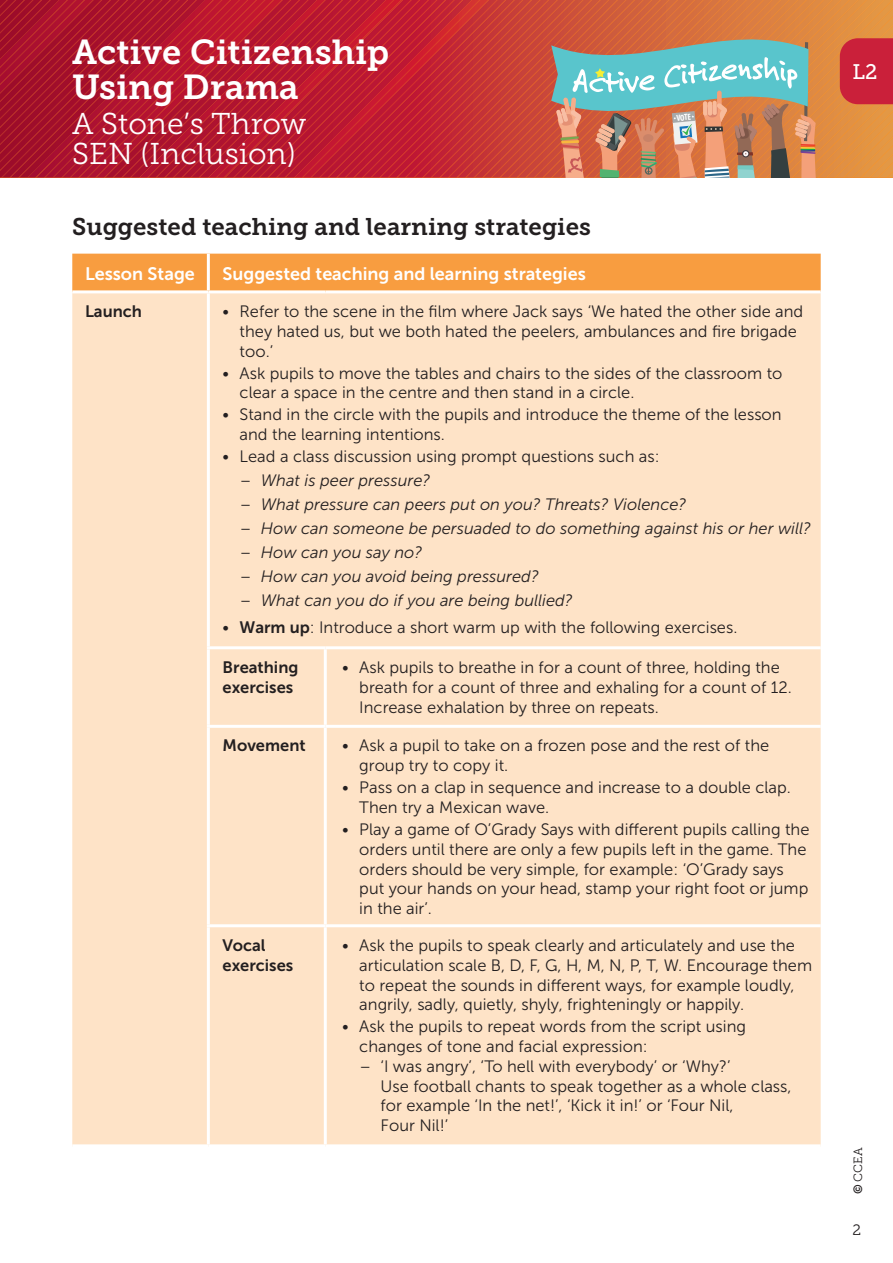
<style>
.page{position:relative;width:893px;height:1263px;background:#fff}
.page>*{position:absolute;margin:0;border:0;box-sizing:border-box;transform-origin:0 0}
.t1{font:34.5px/34.5px "Museo Slab 700";color:#fff}
.t2{font:30px/30px "Museo Slab 300";color:#fff}
.H1{font:24px "Museo Slab 700";color:#231f20}
.Body_Text{font:21px "Museo Slab 500";color:#fff}
.Table_H1{font:18px "Museo Sans 700";color:#fff}
.Table_Bullets{font:16.5px/19.8px "Museo Sans 300";color:#231f20}
.t3{font:italic 16.5px "Museo Sans 300";color:#231f20}
.Table_H2{font:16.5px/19.8px "Museo Sans 700";color:#231f20}
.t4{font:15px "Museo Slab 300";color:#231f20}
.t5{font:12px "Museo Slab 300";color:#231f20}
.t6{font:700 condensed 9px "Myriad Pro";color:#fff}
.s1{font-style:normal}
.s2{font-family:"Museo Sans 700"}
</style>
<div class="page">
<img style="left:1px;top:0;width:9px;height:178px">
<img style="left:10px;top:0;width:8px;height:178px">
<img style="left:18px;top:0;width:10px;height:178px">
<img style="left:28px;top:0;width:7px;height:178px">
<img style="left:35px;top:0;width:9px;height:178px">
<img style="left:44px;top:0;width:9px;height:178px">
<img style="left:53px;top:0;width:8px;height:178px">
<img style="left:61px;top:0;width:9px;height:178px">
<img style="left:70px;top:0;width:8px;height:178px">
<img style="left:78px;top:0;width:9px;height:178px">
<img style="left:87px;top:0;width:9px;height:178px">
<img style="left:96px;top:0;width:8px;height:178px">
<img style="left:104px;top:0;width:9px;height:178px">
<img style="left:113px;top:0;width:8px;height:178px">
<img style="left:121px;top:0;width:9px;height:178px">
<img style="left:130px;top:0;width:9px;height:178px">
<img style="left:139px;top:0;width:8px;height:178px">
<img style="left:147px;top:0;width:9px;height:178px">
<img style="left:156px;top:0;width:8px;height:178px">
<img style="left:164px;top:0;width:9px;height:178px">
<img style="left:173px;top:0;width:17px;height:178px">
<img style="left:190px;top:0;width:9px;height:178px">
<img style="left:199px;top:0;width:9px;height:178px">
<img style="left:208px;top:0;width:8px;height:178px">
<img style="left:216px;top:0;width:9px;height:178px">
<img style="left:225px;top:0;width:8px;height:178px">
<img style="left:233px;top:0;width:9px;height:178px">
<img style="left:242px;top:0;width:8px;height:178px">
<img style="left:250px;top:0;width:9px;height:178px">
<img style="left:259px;top:0;width:8px;height:178px">
<img style="left:267px;top:0;width:9px;height:178px">
<img style="left:276px;top:0;width:9px;height:178px">
<img style="left:285px;top:0;width:9px;height:178px">
<img style="left:294px;top:0;width:8px;height:178px">
<img style="left:302px;top:0;width:8px;height:178px">
<img style="left:310px;top:0;width:9px;height:178px">
<img style="left:319px;top:0;width:9px;height:178px">
<img style="left:328px;top:0;width:8px;height:178px">
<img style="left:336px;top:0;width:9px;height:178px">
<img style="left:345px;top:0;width:8px;height:178px">
<img style="left:353px;top:0;width:9px;height:178px">
<img style="left:362px;top:0;width:9px;height:178px">
<img style="left:371px;top:0;width:8px;height:178px">
<img style="left:379px;top:0;width:9px;height:178px">
<img style="left:388px;top:0;width:8px;height:178px">
<img style="left:396px;top:0;width:9px;height:178px">
<img style="left:405px;top:0;width:8px;height:178px">
<img style="left:413px;top:0;width:9px;height:178px">
<img style="left:422px;top:0;width:9px;height:178px">
<img style="left:431px;top:0;width:8px;height:178px">
<img style="left:439px;top:0;width:9px;height:178px">
<img style="left:448px;top:0;width:17px;height:178px">
<img style="left:465px;top:0;width:9px;height:178px">
<img style="left:474px;top:0;width:8px;height:178px">
<img style="left:482px;top:0;width:9px;height:178px">
<img style="left:491px;top:0;width:9px;height:178px">
<img style="left:500px;top:0;width:8px;height:178px">
<img style="left:508px;top:0;width:9px;height:178px">
<img style="left:517px;top:0;width:8px;height:178px">
<img style="left:525px;top:0;width:9px;height:178px">
<img style="left:534px;top:0;width:8px;height:178px">
<img style="left:542px;top:0;width:9px;height:178px">
<img style="left:714px;top:0;width:179px;height:35px">
<img style="left:723px;top:8px;width:170px;height:27px">
<img style="left:732px;top:16px;width:161px;height:19px">
<img style="left:740px;top:25px;width:153px;height:10px">
<img style="left:749px;top:33px;width:144px;height:9px">
<img style="left:816px;top:76px;width:24px;height:9px">
<img style="left:816px;top:85px;width:24px;height:9px">
<img style="left:816px;top:94px;width:24px;height:84px">
<img style="left:817px;top:102px;width:76px;height:76px">
<img style="left:826px;top:111px;width:67px;height:67px">
<img style="left:835px;top:119px;width:58px;height:59px">
<img style="left:843px;top:128px;width:50px;height:50px">
<img style="left:852px;top:137px;width:41px;height:41px">
<img style="left:860px;top:145px;width:33px;height:33px">
<img style="left:869px;top:154px;width:24px;height:24px">
<img style="left:878px;top:162px;width:15px;height:16px">
<svg style="left:886px;top:171px;width:7px;height:7px"></svg>
<svg style="left:551px;top:35px;width:265px;height:143px;background:#a89a84"></svg>
<div style="left:840px;top:38px;width:53px;height:66px;background:#ca203a"></div>
<div style="left:72px;top:254px;width:749px;height:36px;background:#f89d40"></div>
<div style="left:72px;top:293px;width:749px;height:851px;background:#fee3c7"></div>
<hr style="left:207px;top:254px;width:3px;height:36px;background:#fff">
<hr style="left:207px;top:293px;width:3px;height:353px;background:#fff">
<hr style="left:207px;top:646px;width:118px;height:3px;background:#fff">
<hr style="left:207px;top:649px;width:3px;height:76px;background:#fff">
<hr style="left:325px;top:646px;width:496px;height:3px;background:#fff">
<hr style="left:324px;top:649px;width:3px;height:76px;background:#fff">
<hr style="left:207px;top:725px;width:118px;height:3px;background:#fff">
<hr style="left:207px;top:728px;width:3px;height:196px;background:#fff">
<hr style="left:325px;top:725px;width:496px;height:3px;background:#fff">
<hr style="left:324px;top:728px;width:3px;height:196px;background:#fff">
<hr style="left:207px;top:924px;width:118px;height:3px;background:#fff">
<hr style="left:207px;top:927px;width:3px;height:217px;background:#fff">
<hr style="left:325px;top:924px;width:496px;height:3px;background:#fff">
<hr style="left:324px;top:927px;width:3px;height:217px;background:#fff">
<h1 class="t1" style="left:72px;top:35px;width:319px">Active Citizenship<br>Using Drama</h1>
<h2 class="t2" style="left:72px;top:109px;width:236px">A Stone’s Throw<br>SEN (Inclusion)</h2>
<p class="t6" style="left:676px;top:113px;width:16px;rotate:-6deg">VOTE</p>
<p class="H1" style="left:72px;top:213px;width:520px">Suggested teaching and learning strategies</p>
<p class="Table_H1" style="left:85px;top:263px;width:111px">Lesson Stage</p>
<p class="Table_H1" style="left:223px;top:263px;width:365px">Suggested teaching and learning strategies</p>
<p class="Table_H2" style="left:85px;top:301px;width:58px">Launch</p>
<p class="Table_Bullets" style="left:240px;top:302px;width:565px;text-indent:-17px">• Refer to the scene in the film where Jack says ‘We hated the other side and they hated us, but we both hated the peelers, ambulances and fire brigade too.’</p>
<p class="Table_Bullets" style="left:240px;top:363px;width:544px;text-indent:-17px">• Ask pupils to move the tables and chairs to the sides of the classroom to clear a space in the centre and then stand in a circle.</p>
<p class="Table_Bullets" style="left:240px;top:405px;width:544px;text-indent:-17px">• Stand in the circle with the pupils and introduce the theme of the lesson and the learning intentions.</p>
<p class="Table_Bullets" style="left:223px;top:447px;width:438px">• Lead a class discussion using prompt questions such as:</p>
<p class="t3" style="left:240px;top:471px;width:192px"><span class="s1">–</span> What is peer pressure?</p>
<p class="t3" style="left:240px;top:496px;width:448px"><span class="s1">–</span> What pressure can peers put on you? Threats? Violence?</p>
<p class="t3" style="left:240px;top:520px;width:573px"><span class="s1">–</span> How can someone be persuaded to do something against his or her will?</p>
<p class="t3" style="left:240px;top:544px;width:184px"><span class="s1">–</span> How can you say no?</p>
<p class="t3" style="left:240px;top:568px;width:300px"><span class="s1">–</span> How can you avoid being pressured?</p>
<p class="t3" style="left:240px;top:592px;width:334px"><span class="s1">–</span> What can you do if you are being bullied?</p>
<p class="Table_Bullets" style="left:223px;top:617px;width:516px">• <span class="s2">Warm up</span>: Introduce a short warm up with the following exercises.</p>
<p class="Table_H2" style="left:223px;top:657px;width:77px">Breathing exercises</p>
<p class="Table_Bullets" style="left:359px;top:657px;width:434px;text-indent:-17px">• Ask pupils to breathe in for a count of three, holding the breath for a count of three and exhaling for a count of 12.<br>Increase exhalation by three on repeats.</p>
<p class="Table_H2" style="left:223px;top:736px;width:85px">Movement</p>
<p class="Table_Bullets" style="left:359px;top:736px;width:411px;text-indent:-17px">• Ask a pupil to take on a frozen pose and the rest of the group try to copy it.</p>
<p class="Table_Bullets" style="left:359px;top:778px;width:433px;text-indent:-17px">• Pass on a clap in sequence and increase to a double clap.<br>Then try a Mexican wave.</p>
<p class="Table_Bullets" style="left:359px;top:819px;width:452px;text-indent:-17px">• Play a game of O’Grady Says with different pupils calling the orders until there are only a few pupils left in the game. The orders should be very simple, for example: ‘O’Grady says put your hands on your head, stamp your right foot or jump in the air’.</p>
<p class="Table_H2" style="left:223px;top:935px;width:44px">Vocal</p>
<p class="Table_H2" style="left:223px;top:955px;width:72px">exercises</p>
<p class="Table_Bullets" style="left:359px;top:935px;width:454px;text-indent:-17px">• Ask the pupils to speak clearly and articulately and use the articulation scale B, D, F, G, H, M, N, P, T, W. Encourage them to repeat the sounds in different ways, for example loudly, angrily, sadly, quietly, shyly, frighteningly or happily.</p>
<p class="Table_Bullets" style="left:359px;top:1017px;width:388px;text-indent:-17px">• Ask the pupils to repeat words from the script using changes of tone and facial expression:</p>
<p class="Table_Bullets" style="left:381px;top:1056px;width:413px;text-indent:-21px">– ‘I was angry’, ‘To hell with everybody’ or ‘Why?’<br>Use football chants to speak together as a whole class, for example ‘In the net!’, ‘Kick it in!’ or ‘Four Nil,<br>Four Nil!’</p>
<p class="Body_Text" style="left:852px;top:60px;width:26px">L2</p>
<p class="t5" style="left:851px;top:1194px;width:49px;rotate:-90deg"><span class="s2">©</span> CCEA</p>
<p class="t4" style="left:852px;top:1222px;width:10px">2</p>
</div>
